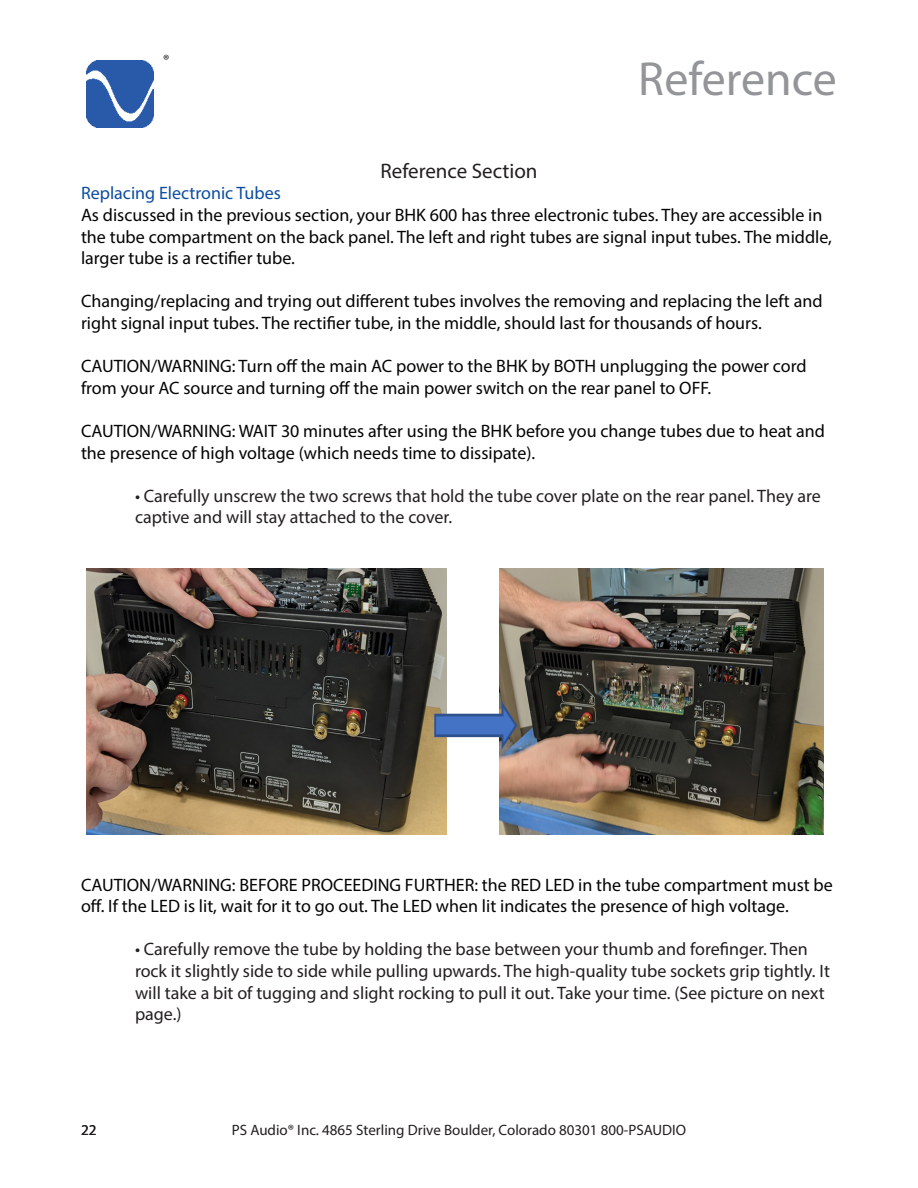
<style>
.page{position:relative;width:918px;height:1188px;background:#fff}
.page>*{position:absolute;margin:0;border:0;box-sizing:border-box;transform-origin:0 0}
.Headlines{font:48px "Myriad Pro";color:#939598}
.Section_Title{font:21px "Myriad Pro";color:#231f20}
.Body_Text{font:18px/21.6px "Myriad Pro";color:#040503}
.List_Paragraph{font:18px/21.6px "Myriad Pro";color:#231f20}
.TOC_subheads{font:18px "Myriad Pro";color:#0d4da1}
.t1{font:15px "Myriad Pro";color:#231f20}
</style>
<div class="page">
<img style="left:86px;top:60px;width:67px;height:67px">
<img style="left:86px;top:568px;width:360px;height:266px">
<img style="left:500px;top:568px;width:324px;height:266px">
<svg style="left:434px;top:701px;width:83px;height:52px"></svg>
<p class="t1" style="left:163px;top:51px;width:8px">®</p>
<p class="Section_Title" style="left:380px;top:158px;width:159px">Reference Section</p>
<p class="Headlines" style="left:638px;top:49px;width:200px">Reference</p>
<p class="TOC_subheads" style="left:81px;top:182px;width:201px">Replacing Electronic Tubes</p>
<p class="Body_Text" style="left:81px;top:204px;width:752px">As discussed in the previous section, your BHK 600 has three electronic tubes. They are accessible in the tube compartment on the back panel. The left and right tubes are signal input tubes. The middle, larger tube is a rectifier tube.</p>
<p class="Body_Text" style="left:81px;top:290px;width:743px">Changing/replacing and trying out different tubes involves the removing and replacing the left and right signal input tubes. The rectifier tube, in the middle, should last for thousands of hours.</p>
<p class="Body_Text" style="left:81px;top:355px;width:727px">CAUTION/WARNING: Turn off the main AC power to the BHK by BOTH unplugging the power cord from your AC source and turning off the main power switch on the rear panel to OFF.</p>
<p class="Body_Text" style="left:81px;top:420px;width:745px">CAUTION/WARNING: WAIT 30 minutes after using the BHK before you change tubes due to heat and the presence of high voltage (which needs time to dissipate).</p>
<p class="List_Paragraph" style="left:135px;top:485px;width:687px">• Carefully unscrew the two screws that hold the tube cover plate on the rear panel. They are captive and will stay attached to the cover.</p>
<p class="Body_Text" style="left:81px;top:873px;width:753px">CAUTION/WARNING: BEFORE PROCEEDING FURTHER: the RED LED in the tube compartment must be off. If the LED is lit, wait for it to go out. The LED when lit indicates the presence of high voltage.</p>
<p class="List_Paragraph" style="left:135px;top:938px;width:697px">• Carefully remove the tube by holding the base between your thumb and forefinger. Then rock it slightly side to side while pulling upwards. The high-quality tube sockets grip tightly. It will take a bit of tugging and slight rocking to pull it out. Take your time. (See picture on next page.)</p>
<p class="t1" style="left:81px;top:1121px;width:17px">22</p>
<p class="t1" style="left:232px;top:1121px;width:456px">PS Audio® Inc. 4865 Sterling Drive Boulder, Colorado 80301 800-PSAUDIO</p>
</div>
